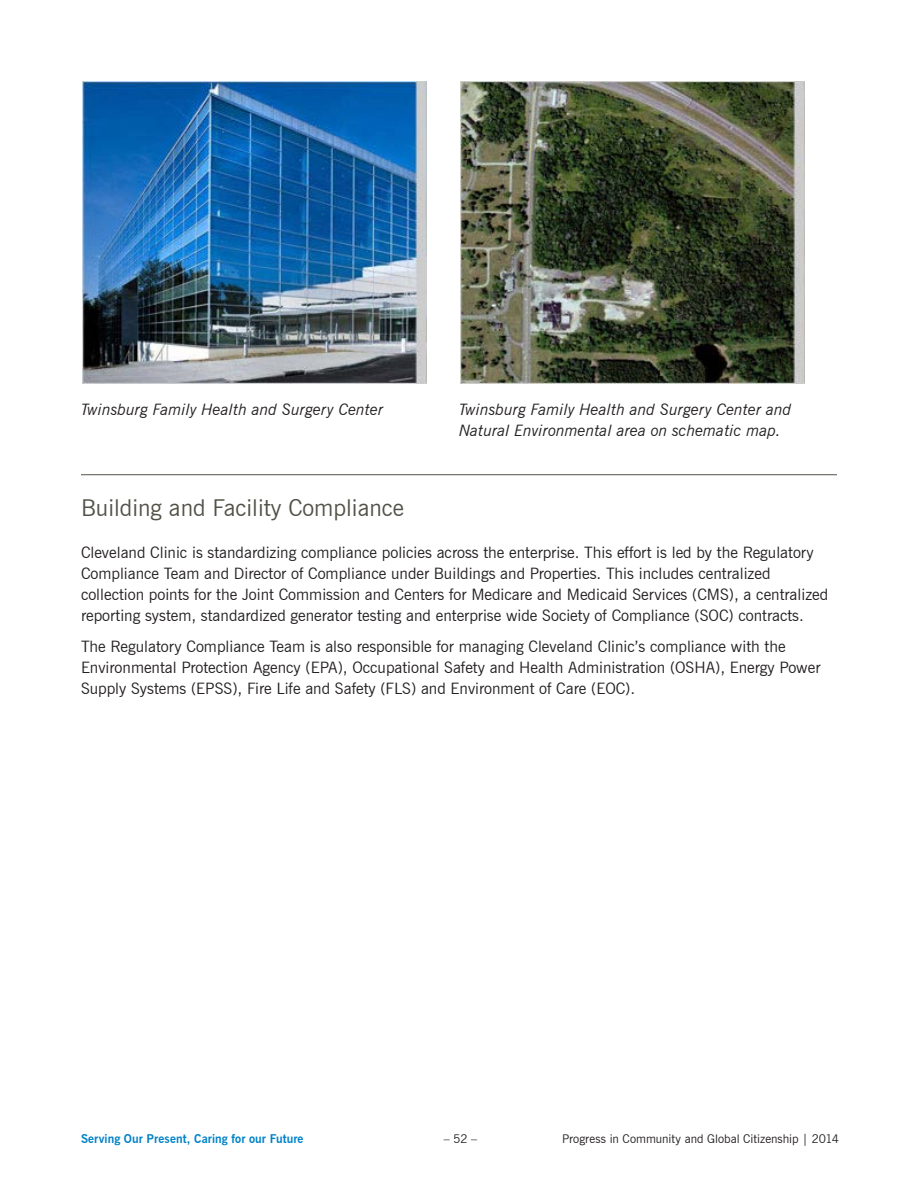
<style>
.page{position:relative;width:918px;height:1188px;background:#fff}
.page>*{position:absolute;margin:0;border:0;box-sizing:border-box;transform-origin:0 0}
.t1{font:23.25px "News Gothic BT";color:#535249}
.t2{font:15.75px/21px "News Gothic BT";color:#231f20}
.t3{font:italic 15.75px/21px "News Gothic BT";color:#231f20}
.t4{font:12px "News Gothic BT";color:#231f20}
.t5{font:700 12px "News Gothic BT";letter-spacing:.005em;color:#0082c8}
</style>
<div class="page">
<hr style="left:81px;top:474px;width:756px;height:1px;background:#535249">
<img style="left:83px;top:82px;width:343px;height:302px">
<img style="left:461px;top:82px;width:343px;height:302px">
<p class="t3" style="left:81px;top:398px;width:304px">Twinsburg Family Health and Surgery Center</p>
<p class="t3" style="left:459px;top:398px;width:334px">Twinsburg Family Health and Surgery Center and<br>Natural Environmental area on schematic map.</p>
<h1 class="t1" style="left:81px;top:493px;width:324px">Building and Facility Compliance</h1>
<p class="t2" style="left:81px;top:542px;width:749px">Cleveland Clinic is standardizing compliance policies across the enterprise. This effort is led by the Regulatory Compliance Team and Director of Compliance under Buildings and Properties. This includes centralized collection points for the Joint Commission and Centers for Medicare and Medicaid Services (CMS), a centralized reporting system, standardized generator testing and enterprise wide Society of Compliance (SOC) contracts.</p>
<p class="t2" style="left:81px;top:636px;width:741px">The Regulatory Compliance Team is also responsible for managing Cleveland Clinic’s compliance with the<br>Environmental Protection Agency (EPA), Occupational Safety and Health Administration (OSHA), Energy Power<br>Supply Systems (EPSS), Fire Life and Safety (FLS) and Environment of Care (EOC).</p>
<p class="t5" style="left:81px;top:1132px;width:224px">Serving Our Present, Caring for our Future</p>
<p class="t4" style="left:444px;top:1132px;width:35px">– 52 –</p>
<p class="t4" style="left:562px;top:1132px;width:279px">Progress in Community and Global Citizenship | 2014</p>
</div>
